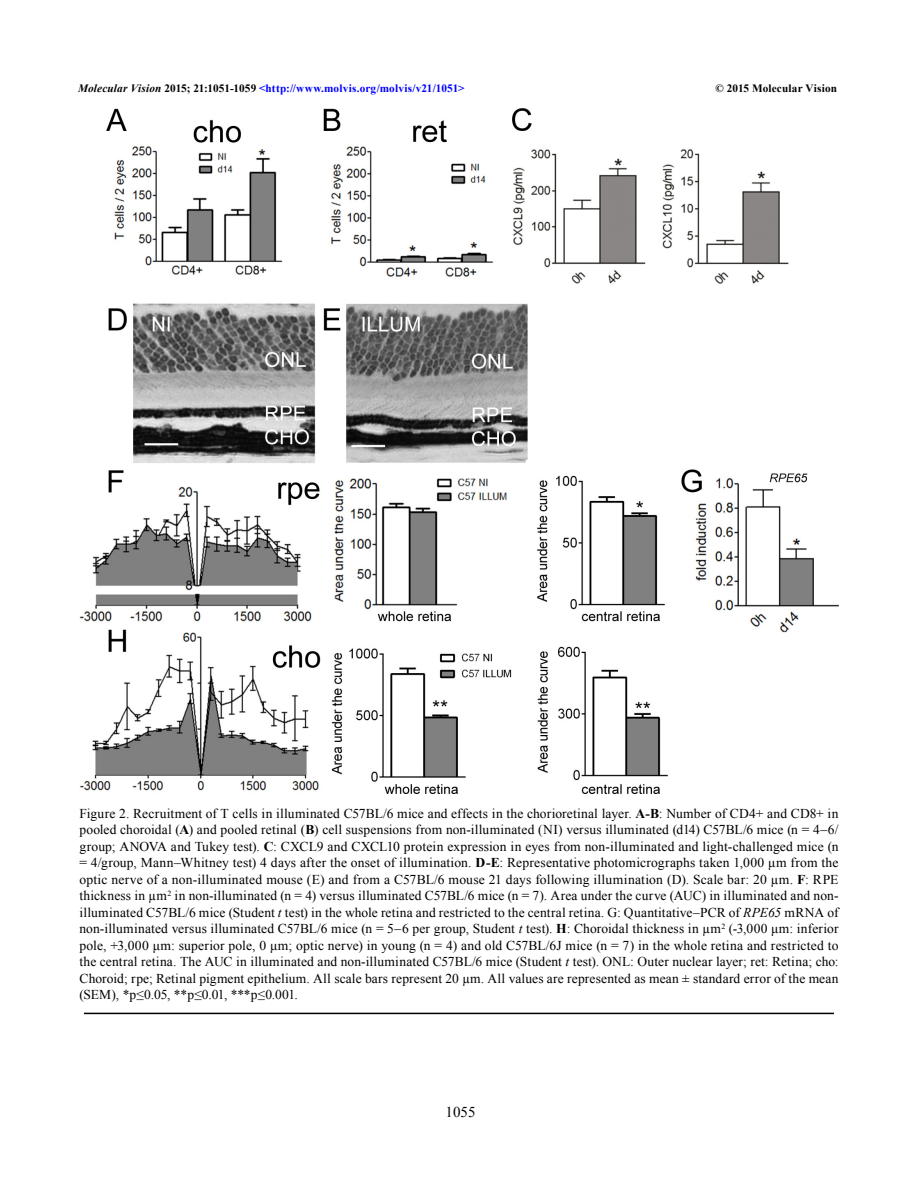
<style>
.page{position:relative;width:918px;height:1188px;background:#fff}
.page>*{position:absolute;margin:0;border:0;box-sizing:border-box;transform-origin:0 0}
.Folio{font:15px "Times New Roman";color:#000}
.Fig_Caption{font:13.5px/16.5px "Times New Roman";letter-spacing:.01em;color:#000;text-align:justify}
.Header_Align_Left{font:700 11.25px "Times New Roman";letter-spacing:.015em;color:#00f}
.Header_Align_Right{font:700 11.25px "Times New Roman";letter-spacing:.015em;color:#000}
.s1{font-style:italic;color:#000}
.s2{color:#000}
.s3{font-weight:700}
.s4{font-style:italic}
</style>
<div class="page">
<img style="left:79px;top:108px;width:759px;height:686px">
<hr style="left:84px;top:1013px;width:750px;height:1px;background:#000">
<p class="Header_Align_Left" style="left:78px;top:80px;width:388px"><span class="s1">Molecular Vision</span> <span class="s2">2015; 21:1051-1059</span> &lt;http://www.molvis.org/molvis/v21/1051&gt;</p>
<p class="Header_Align_Right" style="left:716px;top:80px;width:123px">© 2015 Molecular Vision</p>
<p class="Fig_Caption" style="left:79px;top:805px;width:761px">Figure 2. Recruitment of T cells in illuminated C57BL/6 mice and effects in the chorioretinal layer. <span class="s3">A-B</span>: Number of CD4+ and CD8+ in pooled choroidal (<span class="s3">A</span>) and pooled retinal (<span class="s3">B</span>) cell suspensions from non-illuminated (NI) versus illuminated (d14) C57BL/6 mice (n = 4–6/ group; ANOVA and Tukey test). <span class="s3">C</span>: CXCL9 and CXCL10 protein expression in eyes from non-illuminated and light-challenged mice (n = 4/group, Mann–Whitney test) 4 days after the onset of illumination. <span class="s3">D-E</span>: Representative photomicrographs taken 1,000 μm from the optic nerve of a non-illuminated mouse (E) and from a C57BL/6 mouse 21 days following illumination (D). Scale bar: 20 µm. <span class="s3">F</span>: RPE thickness in µm<sup>2</sup> in non-illuminated (n = 4) versus illuminated C57BL/6 mice (n = 7). Area under the curve (AUC) in illuminated and non&shy;illuminated C57BL/6 mice (Student <span class="s4">t</span> test) in the whole retina and restricted to the central retina. G: Quantitative–PCR of <span class="s4">RPE65</span> mRNA of non-illuminated versus illuminated C57BL/6 mice (n = 5–6 per group, Student <span class="s4">t</span> test). <span class="s3">H</span>: Choroidal thickness in µm<sup>2</sup> (-3,000 μm: inferior pole, +3,000 μm: superior pole, 0 μm; optic nerve) in young (n = 4) and old C57BL/6J mice (n = 7) in the whole retina and restricted to the central retina. The AUC in illuminated and non-illuminated C57BL/6 mice (Student <span class="s4">t</span> test). ONL: Outer nuclear layer; ret: Retina; cho:<br>Choroid; rpe; Retinal pigment epithelium. All scale bars represent 20 µm. All values are represented as mean ± standard error of the mean (SEM), *p≤0.05, **p≤0.01, ***p≤0.001.</p>
<p class="Folio" style="left:446px;top:1102px;width:31px">1055</p>
</div>
